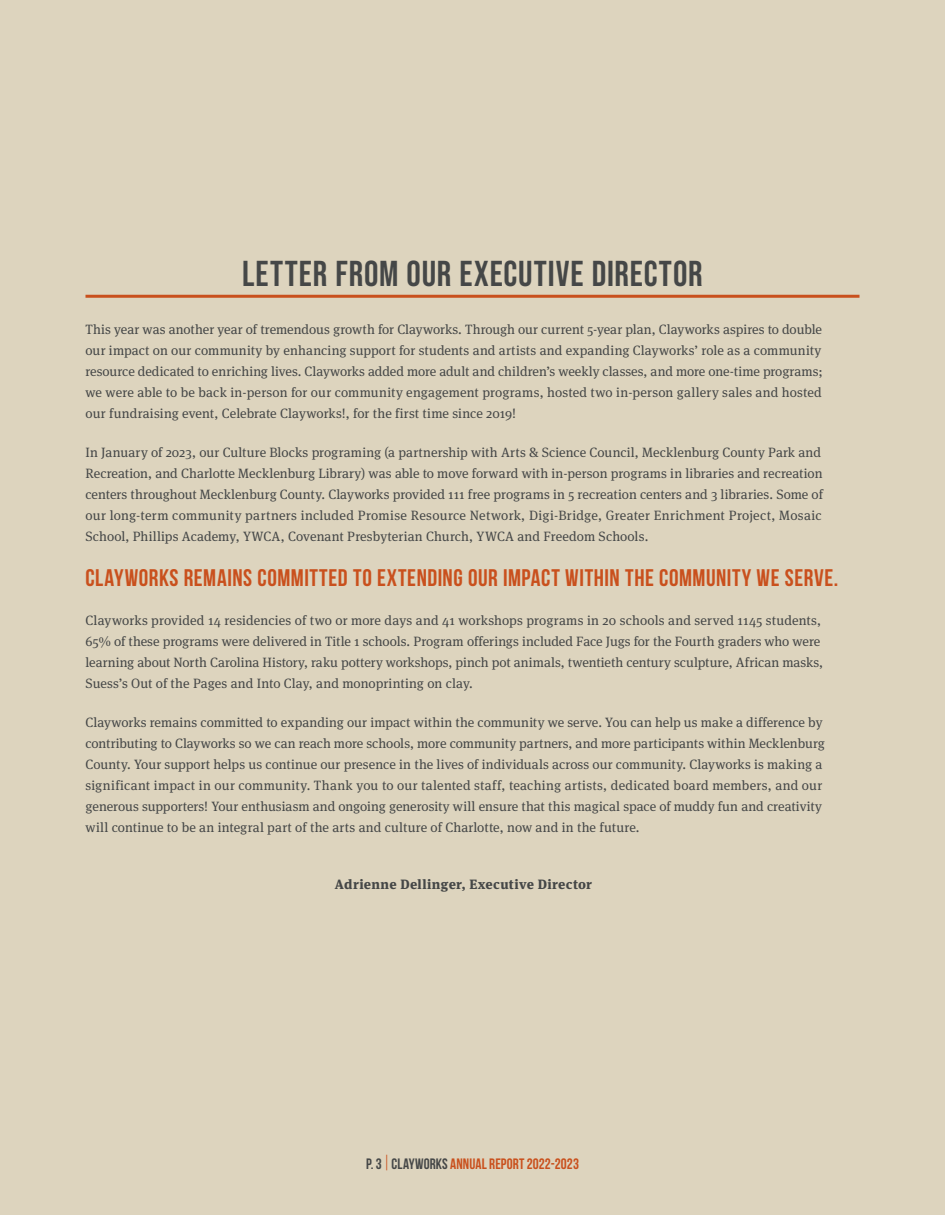
<style>
.page{position:relative;width:945px;height:1215px;background:#ddd4be}
.page>*{position:absolute;margin:0;border:0;box-sizing:border-box;transform-origin:0 0}
.t1{font:36px "Bebas Neue";letter-spacing:.03em;color:#454747}
.t2{font:700 24px "Bebas Neue";letter-spacing:.025em;color:#c9501d}
.t3{font:700 15px "Bebas Neue";letter-spacing:.01em;color:#c9501d}
.t4{font:13.5px/21px "Meta Serif Pro";letter-spacing:.005em;color:#454747}
.t5{font:800 13.5px "Meta Serif Pro";letter-spacing:.025em;color:#454747}
.s1{color:#454747}
.s2{font-weight:400;font-size:21px}
</style>
<div class="page">
<hr style="left:86px;top:295px;width:774px;height:3px;background:#c9501d">
<h1 class="t1" style="left:242px;top:253px;width:462px">LETTER FROM OUR EXECUTIVE DIRECTOR</h1>
<p class="t4" style="left:86px;top:318px;width:739px;text-align:justify">This year was another year of tremendous growth for Clayworks. Through our current 5-year plan, Clayworks aspires to double our impact on our community by enhancing support for students and artists and expanding Clayworks’ role as a community resource dedicated to enriching lives. Clayworks added more adult and children’s weekly classes, and more one-time programs; we were able to be back in-person for our community engagement programs, hosted two in-person gallery sales and hosted our fundraising event, Celebrate Clayworks!, for the first time since 2019!</p>
<p class="t4" style="left:86px;top:441px;width:739px">In January of 2023, our Culture Blocks programing (a partnership with Arts &amp; Science Council, Mecklenburg County Park and Recreation, and Charlotte Mecklenburg Library) was able to move forward with in-person programs in libraries and recreation centers throughout Mecklenburg County. Clayworks provided 111 free programs in 5 recreation centers and 3 libraries. Some of our long-term community partners included Promise Resource Network, Digi-Bridge, Greater Enrichment Project, Mosaic School, Phillips Academy, YWCA, Covenant Presbyterian Church, YWCA and Freedom Schools.</p>
<h2 class="t2" style="left:86px;top:564px;width:754px">CLAYWORKS REMAINS COMMITTED TO EXTENDING OUR IMPACT WITHIN THE COMMUNITY WE SERVE.</h2>
<p class="t4" style="left:86px;top:609px;width:739px">Clayworks provided 14 residencies of two or more days and 41 workshops programs in 20 schools and served 1145 students, 65% of these programs were delivered in Title 1 schools. Program offerings included Face Jugs for the Fourth graders who were learning about North Carolina History, raku pottery workshops, pinch pot animals, twentieth century sculpture, African masks, Suess’s Out of the Pages and Into Clay, and monoprinting on clay.</p>
<p class="t4" style="left:86px;top:711px;width:741px">Clayworks remains committed to expanding our impact within the community we serve. You can help us make a difference by contributing to Clayworks so we can reach more schools, more community partners, and more participants within Mecklenburg County. Your support helps us continue our presence in the lives of individuals across our community. Clayworks is making a significant impact in our community. Thank you to our talented staff, teaching artists, dedicated board members, and our generous supporters! Your enthusiasm and ongoing generosity will ensure that this magical space of muddy fun and creativity will continue to be an integral part of the arts and culture of Charlotte, now and in the future.</p>
<p class="t5" style="left:335px;top:873px;width:259px">Adrienne Dellinger, Executive Director</p>
<p class="t3" style="left:366px;top:1155px;width:214px"><span class="s1">P. 3</span> <span class="s2">|</span> <span class="s1">CLAYWORKS</span> ANNUAL REPORT 2022-2023</p>
</div>
